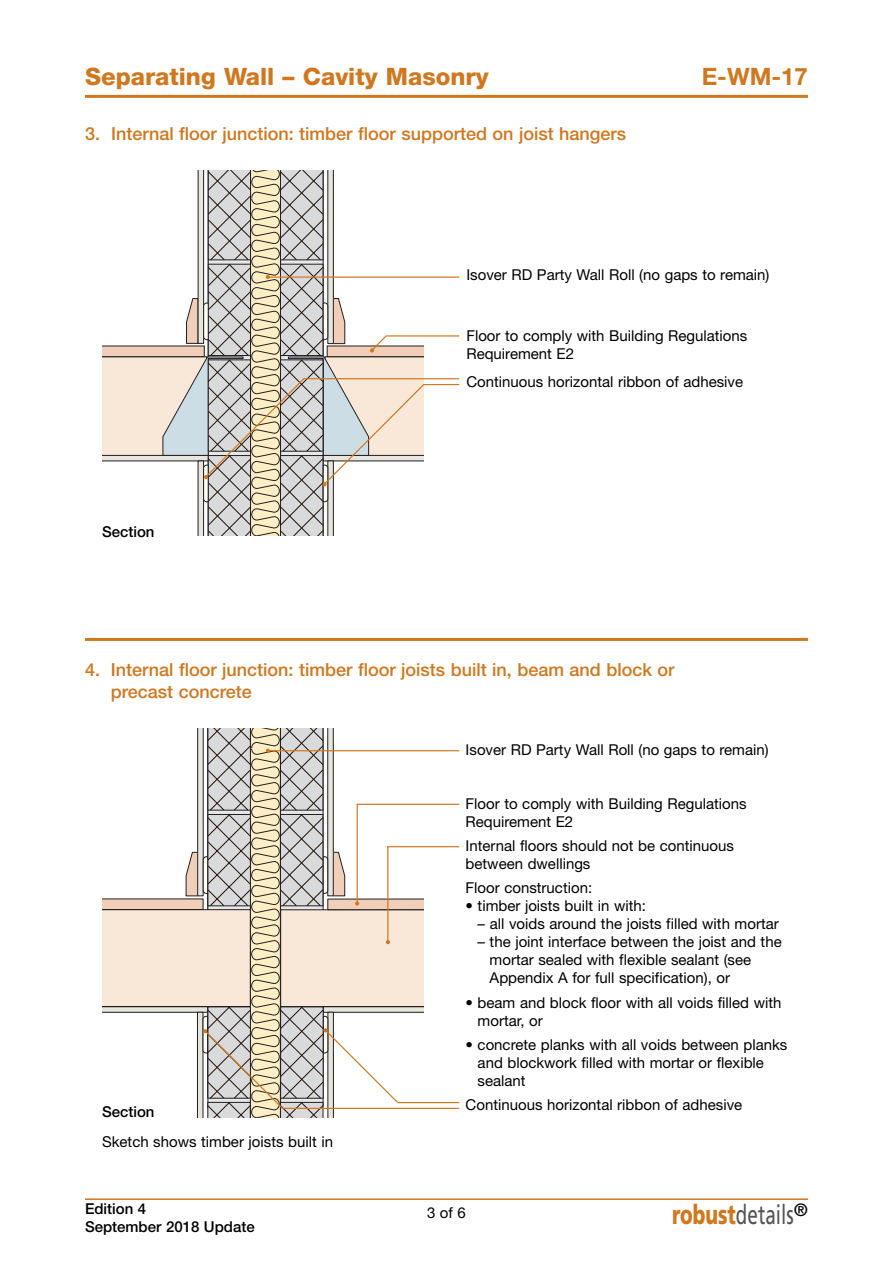
<style>
.page{position:relative;width:893px;height:1263px;background:#fff}
.page>*{position:absolute;margin:0;border:0;box-sizing:border-box;transform-origin:0 0}
.t1{font:27px "Frutiger";color:#545357;scale:.7 1}
.t2{font:800 24px "Helvetica Neue";color:#d1771d}
.t3{font:700 24px "Helvetica Neue";color:#d1771d}
.t4{font:500 18px/21.6px "Helvetica Neue";color:#d1771d}
.t5{font:15px/18px "Helvetica Neue";color:#000}
.t6{font:500 15px/18px "Helvetica Neue";color:#000}
.s1{font-weight:900;color:#d1771d}
</style>
<div class="page">
<hr style="left:85px;top:1198px;width:723px;height:2px;background:#d1771d">
<hr style="left:85px;top:95px;width:723px;height:3px;background:#d1771d">
<hr style="left:85px;top:638px;width:723px;height:3px;background:#d1771d">
<hr style="left:357px;top:804px;width:102px;height:1px;background:#d1771d">
<hr style="left:387px;top:846px;width:72px;height:1px;background:#d1771d">
<hr style="left:304px;top:378px;width:155px;height:1px;background:#d1771d">
<hr style="left:424px;top:384px;width:35px;height:1px;background:#d1771d">
<hr style="left:397px;top:1102px;width:62px;height:1px;background:#d1771d">
<hr style="left:282px;top:1108px;width:177px;height:1px;background:#d1771d">
<hr style="left:268px;top:276px;width:191px;height:2px;background:#d1771d">
<hr style="left:268px;top:750px;width:191px;height:1px;background:#d1771d">
<svg style="left:102px;top:728px;width:321px;height:389px"></svg>
<svg style="left:102px;top:170px;width:324px;height:366px"></svg>
<hr style="left:386px;top:335px;width:73px;height:2px;background:#d1771d">
<h2 class="t2" style="left:85px;top:68px;width:405px">Separating Wall – Cavity Masonry</h2>
<p class="t4" style="left:85px;top:125px;width:543px">3. Internal floor junction: timber floor supported on joist hangers</p>
<h2 class="t3" style="left:702px;top:68px;width:108px">E-WM-17</h2>
<p class="t5" style="left:466px;top:267px;width:305px">Isover RD Party Wall Roll (no gaps to remain)</p>
<p class="t6" style="left:102px;top:524px;width:54px">Section</p>
<p class="t5" style="left:466px;top:328px;width:282px">Floor to comply with Building Regulations<br>Requirement E2</p>
<p class="t5" style="left:466px;top:374px;width:278px">Continuous horizontal ribbon of adhesive</p>
<p class="t4" style="left:111px;top:661px;width:565px;text-indent:-26px">4. Internal floor junction: timber floor joists built in, beam and block or precast concrete</p>
<p class="t6" style="left:102px;top:1104px;width:54px">Section</p>
<p class="t5" style="left:102px;top:1134px;width:232px">Sketch shows timber joists built in</p>
<p class="t6" style="left:85px;top:1201px;width:171px">Edition 4<br>September 2018 Update</p>
<p class="t5" style="left:466px;top:742px;width:305px">Isover RD Party Wall Roll (no gaps to remain)</p>
<p class="t5" style="left:466px;top:796px;width:282px">Floor to comply with Building Regulations<br>Requirement E2</p>
<p class="t5" style="left:466px;top:838px;width:270px">Internal floors should not be continuous between dwellings</p>
<p class="t5" style="left:466px;top:880px;width:128px">Floor construction:</p>
<p class="t5" style="left:466px;top:898px;width:182px">• timber joists built in with:</p>
<p class="t5" style="left:478px;top:916px;width:303px">– all voids around the joists filled with mortar</p>
<p class="t5" style="left:490px;top:934px;width:294px;text-indent:-12px">– the joint interface between the joist and the mortar sealed with flexible sealant (see<br>Appendix A for full specification), or</p>
<p class="t5" style="left:478px;top:995px;width:305px;text-indent:-12px">• beam and block floor with all voids filled with mortar, or</p>
<p class="t5" style="left:478px;top:1037px;width:311px;text-indent:-12px">• concrete planks with all voids between planks and blockwork filled with mortar or flexible sealant</p>
<p class="t5" style="left:466px;top:1097px;width:278px">Continuous horizontal ribbon of adhesive</p>
<p class="t5" style="left:427px;top:1205px;width:40px">3 of 6</p>
<h1 class="t1" style="left:672px;top:1203px;width:195px"><span class="s1">robust</span>details<sup>®</sup></h1>
</div>
